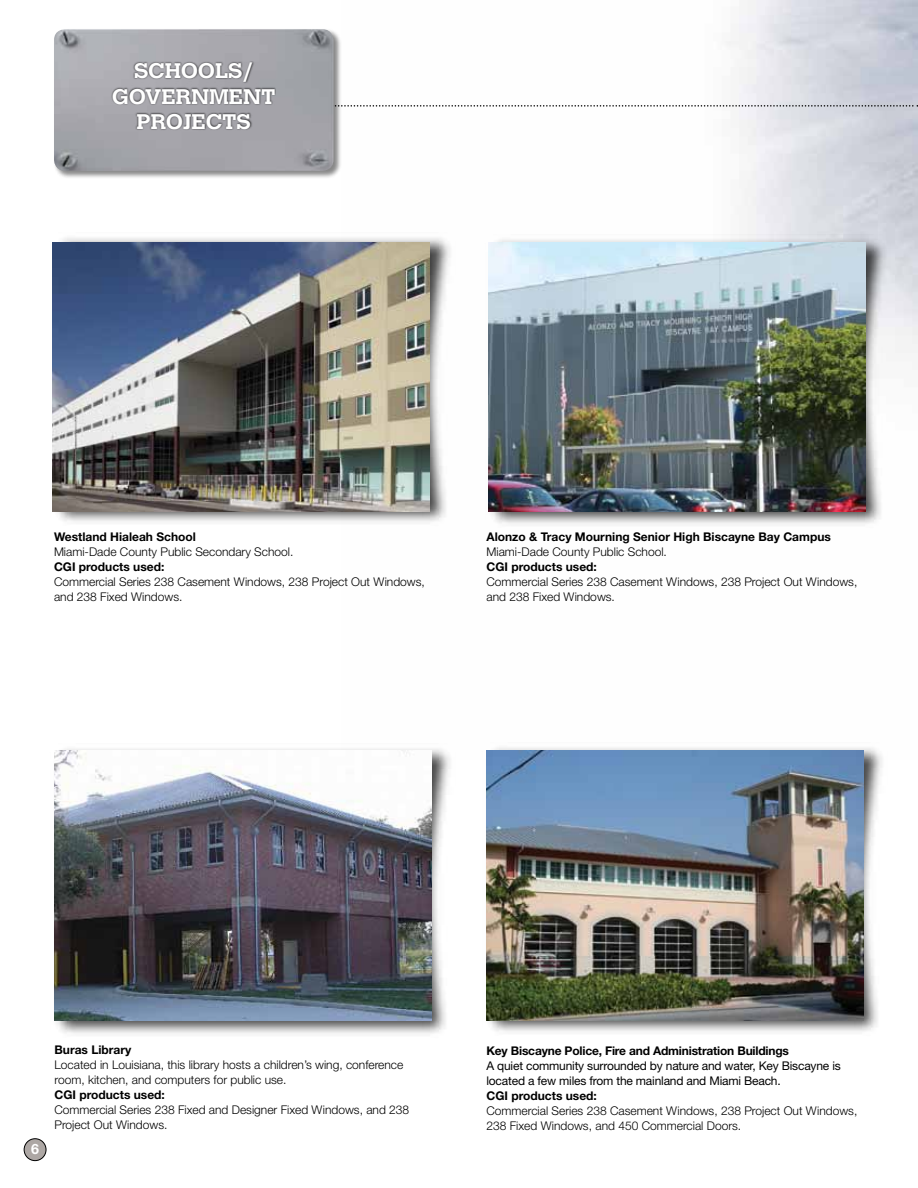
<style>
.page{position:relative;width:918px;height:1188px;background:#fff}
.page>*{position:absolute;margin:0;border:0;box-sizing:border-box;transform-origin:0 0}
.t1{font:700 21px "Calvert";letter-spacing:-.01em;color:#fff;scale:1.1 1}
.t2{font:700 14.25px "Helvetica Neue";color:#fff}
.t3{font:300 12px/15px "Helvetica Neue";color:#000}
.t4{font:700 12px "Helvetica Neue";color:#000}
.t5{font:12px/15px "Helvetica Neue";letter-spacing:-.015em;color:#000}
</style>
<div class="page">
<img style="left:54px;top:747px;width:398px;height:287px">
<img style="left:486px;top:742px;width:398px;height:290px">
<img style="left:57px;top:236px;width:395px;height:290px">
<img style="left:489px;top:234px;width:411px;height:294px">
<img style="left:488px;top:242px;width:378px;height:270px">
<img style="left:52px;top:242px;width:378px;height:270px">
<img style="left:54px;top:750px;width:378px;height:270px">
<img style="left:486px;top:750px;width:378px;height:270px">
<div style="left:24px;top:1139px;width:22px;height:22px;background:#ada7a4;border-radius:50%"></div>
<div style="left:24px;top:1138px;width:22px;height:23px;border:1px solid #000;border-radius:50%"></div>
<div style="left:53px;top:28px;width:289px;height:152px;background:#000;opacity:.47"></div>
<img style="left:54px;top:29px;width:279px;height:142px">
<div style="left:111px;top:61px;width:165px;height:69px;background:#000;opacity:.75"></div>
<svg style="left:58px;top:105px;width:860px;height:2px"></svg>
<h1 class="t1" style="left:134px;top:58px;width:58px">SCHOOLS</h1>
<h1 class="t1" style="left:242px;top:58px;width:11px">/</h1>
<h1 class="t1" style="left:112px;top:83px;width:149px">GOVERNMENT</h1>
<h1 class="t1" style="left:136px;top:108px;width:65px">PROJECTS</h1>
<p class="t4" style="left:54px;top:530px;width:143px">Westland Hialeah School</p>
<p class="t3" style="left:54px;top:544px;width:241px">Miami-Dade County Public Secondary School.</p>
<p class="t4" style="left:54px;top:560px;width:112px">CGI products used:</p>
<p class="t3" style="left:54px;top:574px;width:372px">Commercial Series 238 Casement Windows, 238 Project Out Windows, and 238 Fixed Windows.</p>
<p class="t4" style="left:486px;top:530px;width:346px">Alonzo &amp; Tracy Mourning Senior High Biscayne Bay Campus</p>
<p class="t3" style="left:486px;top:544px;width:182px">Miami-Dade County Public School.</p>
<p class="t4" style="left:486px;top:560px;width:112px">CGI products used:</p>
<p class="t3" style="left:486px;top:574px;width:372px">Commercial Series 238 Casement Windows, 238 Project Out Windows, and 238 Fixed Windows.</p>
<p class="t2" style="left:31px;top:1140px;width:9px">6</p>
<p class="t4" style="left:54px;top:1042px;width:78px">Buras Library</p>
<p class="t3" style="left:54px;top:1057px;width:350px">Located in Louisiana, this library hosts a children’s wing, conference room, kitchen, and computers for public use.</p>
<p class="t4" style="left:54px;top:1087px;width:112px">CGI products used:</p>
<p class="t3" style="left:54px;top:1102px;width:356px">Commercial Series 238 Fixed and Designer Fixed Windows, and 238<br>Project Out Windows.</p>
<p class="t4" style="left:486px;top:1043px;width:304px">Key Biscayne Police, Fire and Administration Buildings</p>
<p class="t5" style="left:486px;top:1058px;width:356px">A quiet community surrounded by nature and water, Key Biscayne is located a few miles from the mainland and Miami Beach.</p>
<p class="t4" style="left:486px;top:1088px;width:112px">CGI products used:</p>
<p class="t3" style="left:486px;top:1103px;width:372px">Commercial Series 238 Casement Windows, 238 Project Out Windows,<br>238 Fixed Windows, and 450 Commercial Doors.</p>
</div>
